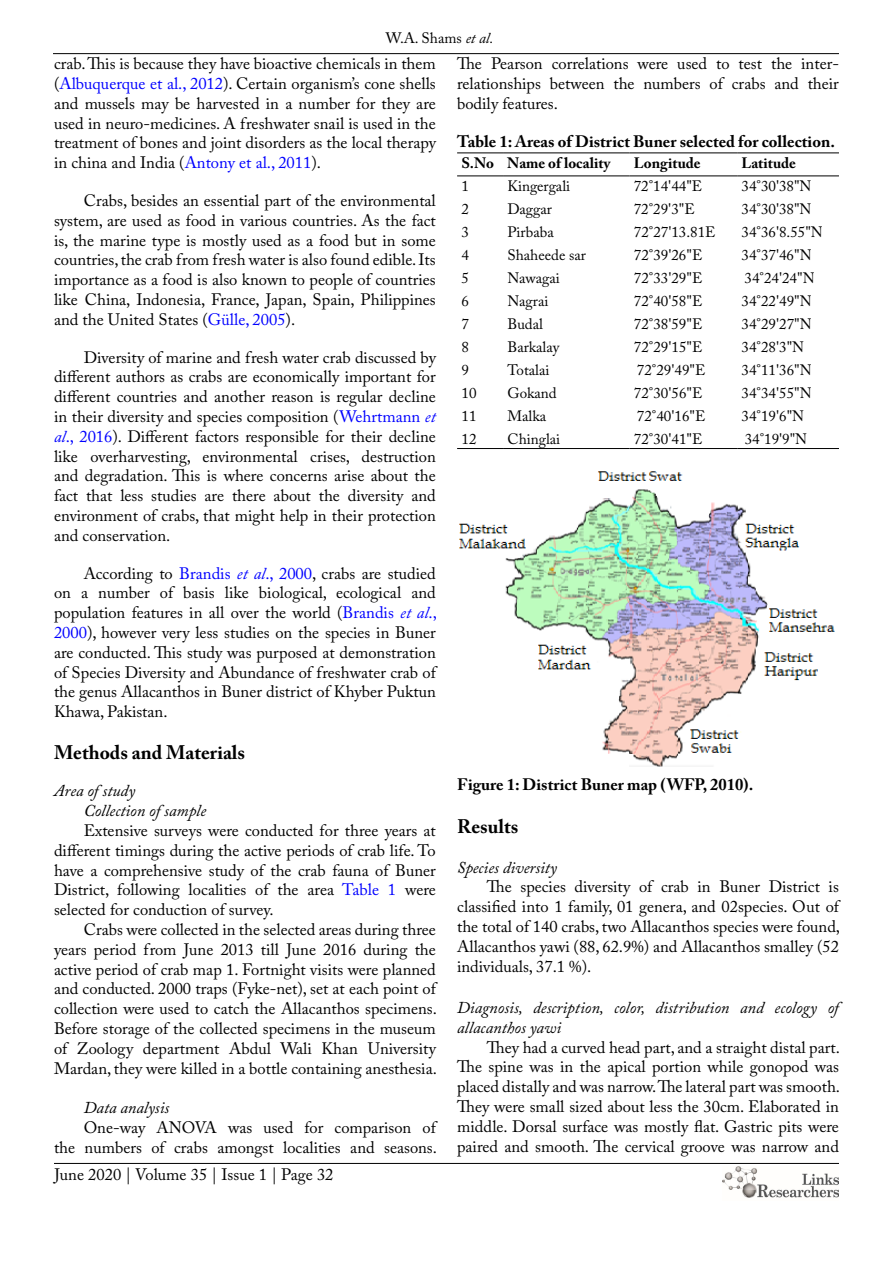
<style>
.page{position:relative;width:893px;height:1263px;background:#fff}
.page>*{position:absolute;margin:0;border:0;box-sizing:border-box;transform-origin:0 0}
.t1{font:700 19.5px "Adobe Caslon Pro";color:#000}
.t2{font:16.5px/19.8px "Adobe Caslon Pro";color:#000;text-align:justify}
.t3{font:italic 16.5px/19.8px "Adobe Caslon Pro";color:#000}
.t4{font:700 16.5px "Adobe Caslon Pro";color:#000}
.t5{font:15px "Adobe Caslon Pro";color:#000}
.t6{font:700 15px "Adobe Caslon Pro";color:#000}
.s1{font-style:italic}
.s2{color:#00f}
.s3{font-style:italic;color:#00f}
</style>
<div class="page">
<hr style="left:53px;top:53px;width:786px;height:1px;background:#000">
<hr style="left:54px;top:1163px;width:785px;height:1px;background:#000">
<img style="left:722px;top:1166px;width:117px;height:32px">
<hr style="left:457px;top:448px;width:46px;height:1px;background:#000">
<hr style="left:503px;top:448px;width:126px;height:1px;background:#000">
<hr style="left:629px;top:448px;width:108px;height:1px;background:#000">
<hr style="left:737px;top:448px;width:102px;height:1px;background:#000">
<hr style="left:457px;top:153px;width:46px;height:1px;background:#000">
<hr style="left:503px;top:153px;width:126px;height:1px;background:#000">
<hr style="left:629px;top:153px;width:108px;height:1px;background:#000">
<hr style="left:737px;top:153px;width:102px;height:1px;background:#000">
<hr style="left:457px;top:176px;width:46px;height:1px;background:#000">
<hr style="left:503px;top:176px;width:126px;height:1px;background:#000">
<hr style="left:629px;top:176px;width:108px;height:1px;background:#000">
<hr style="left:737px;top:176px;width:102px;height:1px;background:#000">
<img style="left:459px;top:471px;width:376px;height:296px">
<p class="t5" style="left:386px;top:29px;width:109px">W.A. Shams <span class="s1">et al.</span></p>
<p class="t2" style="left:54px;top:54px;width:383px">crab. This is because they have bioactive chemicals in them (<span class="s2">Albuquerque et al., 2012</span>). Certain organism’s cone shells and mussels may be harvested in a number for they are used in neuro-medicines. A freshwater snail is used in the treatment of bones and joint disorders as the local therapy in china and India (<span class="s2">Antony et al., 2011</span>).</p>
<p class="t2" style="left:54px;top:190px;width:383px;text-indent:30px">Crabs, besides an essential part of the environmental system, are used as food in various countries. As the fact is, the marine type is mostly used as a food but in some countries, the crab from fresh water is also found edible. Its importance as a food is also known to people of countries like China, Indonesia, France, Japan, Spain, Philippines and the United States (<span class="s2">Gülle, 2005</span>).</p>
<p class="t2" style="left:54px;top:347px;width:383px;text-indent:30px">Diversity of marine and fresh water crab discussed by different authors as crabs are economically important for different countries and another reason is regular decline in their diversity and species composition (<span class="s2">Wehrtmann</span> <span class="s3">et al</span><span class="s2">., 2016</span>). Different factors responsible for their decline like overharvesting, environmental crises, destruction and degradation. This is where concerns arise about the fact that less studies are there about the diversity and environment of crabs, that might help in their protection and conservation.</p>
<p class="t2" style="left:54px;top:563px;width:384px;text-indent:30px">According to <span class="s2">Brandis</span> <span class="s3">et al</span><span class="s2">., 2000</span>, crabs are studied on a number of basis like biological, ecological and population features in all over the world (<span class="s2">Brandis</span> <span class="s3">et al</span><span class="s2">., 2000</span>), however very less studies on the species in Buner are conducted. This study was purposed at demonstration of Species Diversity and Abundance of freshwater crab of the genus Allacanthos in Buner district of Khyber Puktun Khawa, Pakistan.</p>
<p class="t1" style="left:54px;top:740px;width:193px">Methods and Materials</p>
<p class="t3" style="left:84px;top:781px;width:124px;text-indent:-30px">Area of study<br>Collection of sample</p>
<p class="t2" style="left:54px;top:820px;width:383px;text-indent:30px">Extensive surveys were conducted for three years at different timings during the active periods of crab life. To have a comprehensive study of the crab fauna of Buner District, following localities of the area <span class="s2">Table 1</span> were selected for conduction of survey.</p>
<p class="t2" style="left:54px;top:919px;width:384px;text-indent:30px">Crabs were collected in the selected areas during three years period from June 2013 till June 2016 during the active period of crab map 1. Fortnight visits were planned and conducted. 2000 traps (Fyke-net), set at each point of collection were used to catch the Allacanthos specimens.<br>Before storage of the collected specimens in the museum of Zoology department Abdul Wali Khan University Mardan, they were killed in a bottle containing anesthesia.</p>
<p class="t3" style="left:84px;top:1098px;width:87px">Data analysis</p>
<p class="t2" style="left:54px;top:1117px;width:384px;text-align:right">One-way ANOVA was used for comparison of<br>the numbers of crabs amongst localities and seasons.</p>
<p class="t2" style="left:54px;top:1164px;width:281px">June 2020 | Volume 35 | Issue 1 | Page 32</p>
<p class="t2" style="left:457px;top:54px;width:383px">The Pearson correlations were used to test the inter&shy;relationships between the numbers of crabs and their bodily features.</p>
<p class="t4" style="left:457px;top:131px;width:379px">Table 1: Areas of District Buner selected for collection.</p>
<p class="t6" style="left:461px;top:154px;width:151px">S.No Name of locality</p>
<p class="t6" style="left:634px;top:154px;width:68px">Longitude</p>
<p class="t6" style="left:741px;top:154px;width:56px">Latitude</p>
<p class="t5" style="left:461px;top:177px;width:9px">1</p>
<p class="t5" style="left:507px;top:177px;width:64px">Kingergali</p>
<p class="t5" style="left:634px;top:177px;width:70px">72°14'44"E</p>
<p class="t5" style="left:741px;top:177px;width:72px">34°30'38"N</p>
<p class="t5" style="left:461px;top:200px;width:9px">2</p>
<p class="t5" style="left:507px;top:200px;width:46px">Daggar</p>
<p class="t5" style="left:634px;top:200px;width:62px">72°29'3"E</p>
<p class="t5" style="left:741px;top:200px;width:72px">34°30'38"N</p>
<p class="t5" style="left:461px;top:223px;width:9px">3</p>
<p class="t5" style="left:507px;top:223px;width:48px">Pirbaba</p>
<p class="t5" style="left:634px;top:223px;width:83px">72°27'13.81E</p>
<p class="t5" style="left:741px;top:223px;width:83px">34°36'8.55"N</p>
<p class="t5" style="left:461px;top:246px;width:9px">4</p>
<p class="t5" style="left:507px;top:246px;width:80px">Shaheede sar</p>
<p class="t5" style="left:634px;top:246px;width:70px">72°39'26"E</p>
<p class="t5" style="left:741px;top:246px;width:72px">34°37'46"N</p>
<p class="t5" style="left:461px;top:269px;width:9px">5</p>
<p class="t5" style="left:507px;top:269px;width:54px">Nawagai</p>
<p class="t5" style="left:634px;top:269px;width:70px">72°33'29"E</p>
<p class="t5" style="left:744px;top:269px;width:72px">34°24'24"N</p>
<p class="t5" style="left:461px;top:292px;width:9px">6</p>
<p class="t5" style="left:507px;top:292px;width:43px">Nagrai</p>
<p class="t5" style="left:634px;top:292px;width:70px">72°40'58"E</p>
<p class="t5" style="left:742px;top:292px;width:72px">34°22'49"N</p>
<p class="t5" style="left:461px;top:315px;width:9px">7</p>
<p class="t5" style="left:507px;top:315px;width:37px">Budal</p>
<p class="t5" style="left:634px;top:315px;width:70px">72°38'59"E</p>
<p class="t5" style="left:742px;top:315px;width:72px">34°29'27"N</p>
<p class="t5" style="left:461px;top:338px;width:9px">8</p>
<p class="t5" style="left:507px;top:338px;width:53px">Barkalay</p>
<p class="t5" style="left:634px;top:338px;width:70px">72°29'15"E</p>
<p class="t5" style="left:742px;top:338px;width:64px">34°28'3"N</p>
<p class="t5" style="left:461px;top:361px;width:9px">9</p>
<p class="t5" style="left:507px;top:361px;width:44px">Totalai</p>
<p class="t5" style="left:637px;top:361px;width:70px">72°29'49"E</p>
<p class="t5" style="left:742px;top:361px;width:72px">34°11'36"N</p>
<p class="t5" style="left:461px;top:384px;width:16px">10</p>
<p class="t5" style="left:507px;top:384px;width:51px">Gokand</p>
<p class="t5" style="left:634px;top:384px;width:70px">72°30'56"E</p>
<p class="t5" style="left:742px;top:384px;width:72px">34°34'55"N</p>
<p class="t5" style="left:462px;top:407px;width:16px">11</p>
<p class="t5" style="left:507px;top:407px;width:40px">Malka</p>
<p class="t5" style="left:637px;top:407px;width:70px">72°40'16"E</p>
<p class="t5" style="left:742px;top:407px;width:64px">34°19'6"N</p>
<p class="t5" style="left:462px;top:430px;width:16px">12</p>
<p class="t5" style="left:507px;top:430px;width:54px">Chinglai</p>
<p class="t5" style="left:634px;top:430px;width:70px">72°30'41"E</p>
<p class="t5" style="left:745px;top:430px;width:64px">34°19'9"N</p>
<p class="t4" style="left:457px;top:774px;width:298px">Figure 1: District Buner map (WFP, 2010).</p>
<p class="t1" style="left:457px;top:815px;width:63px">Results</p>
<p class="t3" style="left:457px;top:857px;width:101px">Species diversity</p>
<p class="t2" style="left:457px;top:877px;width:384px;text-indent:30px">The species diversity of crab in Buner District is classified into 1 family, 01 genera, and 02species. Out of the total of 140 crabs, two Allacanthos species were found, Allacanthos yawi (88, 62.9%) and Allacanthos smalley (52 individuals, 37.1 %).</p>
<p class="t3" style="left:457px;top:997px;width:383px">Diagnosis, description, color, distribution and ecology of allacanthos yawi</p>
<p class="t2" style="left:457px;top:1037px;width:384px;text-indent:30px">They had a curved head part, and a straight distal part.<br>The spine was in the apical portion while gonopod was placed distally and was narrow. The lateral part was smooth.<br>They were small sized about less the 30cm. Elaborated in middle. Dorsal surface was mostly flat. Gastric pits were paired and smooth. The cervical groove was narrow and</p>
</div>
